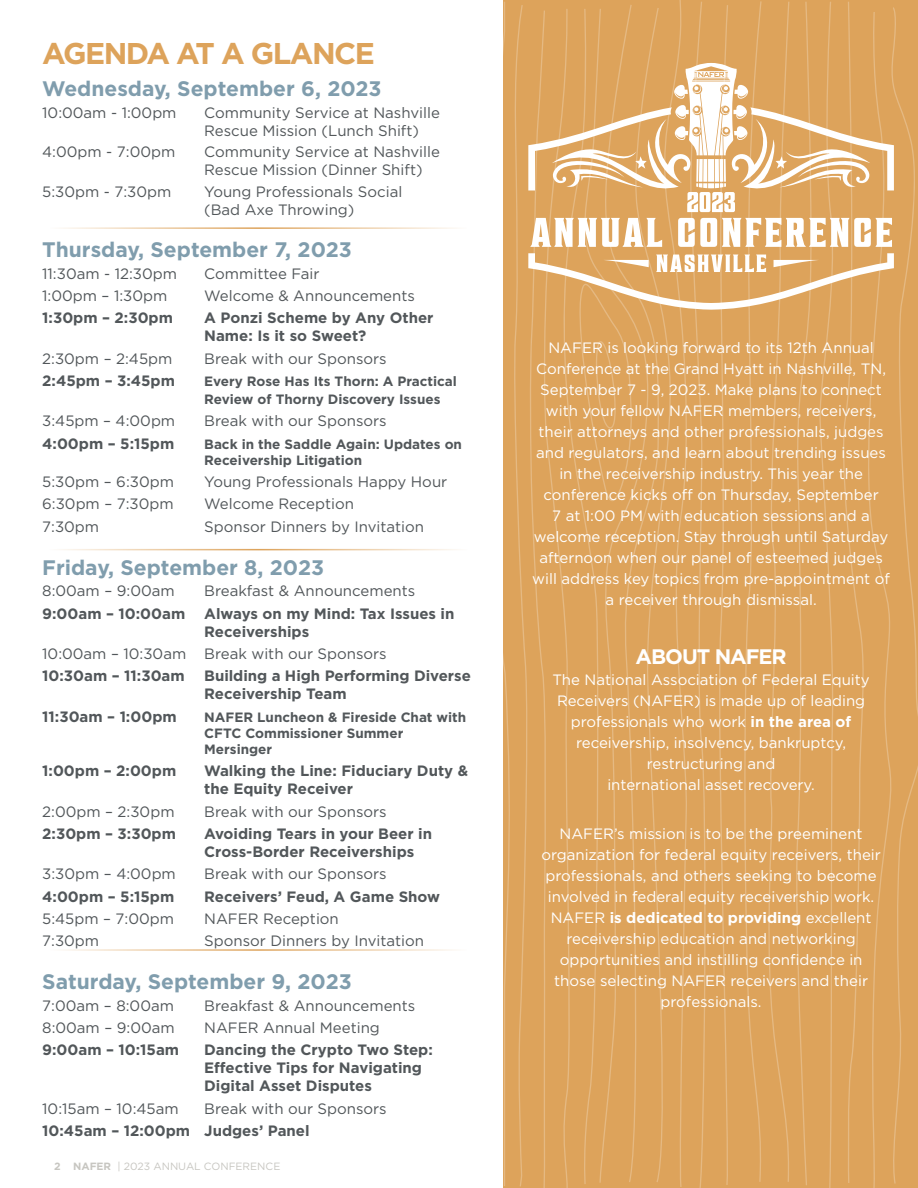
<style>
.page{position:relative;width:918px;height:1188px;background:#fff}
.page>*{position:absolute;margin:0;border:0;box-sizing:border-box;transform-origin:0 0}
.t1{font:700 30px "Gotham";letter-spacing:-.05em;color:#dda35b}
.t2{font:700 21px "Gotham";color:#809dad}
.t3{font:700 21px "Gotham";letter-spacing:-.05em;color:#fff}
.t4{font:15px/21px "Gotham";color:#fff;text-align:center}
.t5{font:15px/18px "Gotham";color:#52575a}
.t6{font:700 15px/18px "Gotham";color:#52575a}
.t7{font:700 13.5px/16.2px "Gotham";color:#52575a}
.t8{font:10.5px "Gotham";color:#c7c6c1}
.s1{font-weight:700}
</style>
<div class="page">
<hr style="left:49px;top:949px;width:419px;height:2px;background:#dda35b">
<hr style="left:49px;top:549px;width:419px;height:1px;background:#dda35b">
<hr style="left:49px;top:227px;width:419px;height:2px;background:#dda35b">
<svg style="left:503px;top:0;width:415px;height:1188px;background:#dea864"></svg>
<h1 class="t1" style="left:42px;top:34px;width:334px">AGENDA AT A GLANCE</h1>
<h2 class="t2" style="left:42px;top:75px;width:341px">Wednesday, September 6, 2023</h2>
<p class="t5" style="left:42px;top:103px;width:136px">10:00am - 1:00pm</p>
<p class="t5" style="left:204px;top:103px;width:237px">Community Service at Nashville<br>Rescue Mission (Lunch Shift)</p>
<p class="t5" style="left:42px;top:143px;width:135px">4:00pm - 7:00pm</p>
<p class="t5" style="left:204px;top:143px;width:237px">Community Service at Nashville<br>Rescue Mission (Dinner Shift)</p>
<p class="t5" style="left:42px;top:182px;width:131px">5:30pm - 7:30pm</p>
<p class="t5" style="left:204px;top:182px;width:200px">Young Professionals Social (Bad Axe Throwing)</p>
<h2 class="t2" style="left:42px;top:236px;width:311px">Thursday, September 7, 2023</h2>
<p class="t5" style="left:42px;top:264px;width:136px">11:30am - 12:30pm</p>
<p class="t5" style="left:204px;top:264px;width:117px">Committee Fair</p>
<p class="t5" style="left:42px;top:286px;width:127px">1:00pm – 1:30pm</p>
<p class="t5" style="left:204px;top:286px;width:212px">Welcome &amp; Announcements</p>
<p class="t6" style="left:42px;top:309px;width:132px">1:30pm – 2:30pm</p>
<p class="t6" style="left:204px;top:309px;width:231px">A Ponzi Scheme by Any Other<br>Name: Is it so Sweet?</p>
<p class="t5" style="left:42px;top:349px;width:132px">2:30pm – 2:45pm</p>
<p class="t5" style="left:204px;top:349px;width:184px">Break with our Sponsors</p>
<p class="t6" style="left:42px;top:372px;width:134px">2:45pm – 3:45pm</p>
<p class="t7" style="left:204px;top:372px;width:254px;line-height:18px">Every Rose Has Its Thorn: A Practical<br>Review of Thorny Discovery Issues</p>
<p class="t5" style="left:42px;top:412px;width:134px">3:45pm – 4:00pm</p>
<p class="t5" style="left:204px;top:412px;width:184px">Break with our Sponsors</p>
<p class="t6" style="left:42px;top:434px;width:134px">4:00pm – 5:15pm</p>
<p class="t7" style="left:204px;top:436px;width:259px">Back in the Saddle Again: Updates on<br>Receivership Litigation</p>
<p class="t5" style="left:42px;top:473px;width:133px">5:30pm – 6:30pm</p>
<p class="t5" style="left:204px;top:473px;width:245px">Young Professionals Happy Hour</p>
<p class="t5" style="left:42px;top:495px;width:133px">6:30pm – 7:30pm</p>
<p class="t5" style="left:204px;top:495px;width:151px">Welcome Reception</p>
<p class="t5" style="left:42px;top:517px;width:58px">7:30pm</p>
<p class="t5" style="left:204px;top:517px;width:221px">Sponsor Dinners by Invitation</p>
<h2 class="t2" style="left:42px;top:553px;width:283px">Friday, September 8, 2023</h2>
<p class="t5" style="left:42px;top:582px;width:134px">8:00am – 9:00am</p>
<p class="t5" style="left:204px;top:582px;width:213px">Breakfast &amp; Announcements</p>
<p class="t6" style="left:42px;top:604px;width:145px">9:00am – 10:00am</p>
<p class="t6" style="left:204px;top:604px;width:252px">Always on my Mind: Tax Issues in<br>Receiverships</p>
<p class="t5" style="left:42px;top:644px;width:346px">10:00am – 10:30am Break with our Sponsors</p>
<p class="t6" style="left:42px;top:667px;width:144px">10:30am – 11:30am</p>
<p class="t6" style="left:204px;top:667px;width:268px">Building a High Performing Diverse<br>Receivership Team</p>
<p class="t6" style="left:42px;top:707px;width:136px">11:30am – 1:00pm</p>
<p class="t7" style="left:204px;top:709px;width:264px">NAFER Luncheon &amp; Fireside Chat with<br>CFTC Commissioner Summer<br>Mersinger</p>
<p class="t6" style="left:42px;top:762px;width:136px">1:00pm – 2:00pm</p>
<p class="t6" style="left:204px;top:762px;width:265px">Walking the Line: Fiduciary Duty &amp; the Equity Receiver</p>
<p class="t5" style="left:42px;top:802px;width:134px">2:00pm – 2:30pm</p>
<p class="t5" style="left:204px;top:802px;width:184px">Break with our Sponsors</p>
<p class="t6" style="left:42px;top:825px;width:135px">2:30pm – 3:30pm</p>
<p class="t6" style="left:204px;top:825px;width:229px">Avoiding Tears in your Beer in<br>Cross-Border Receiverships</p>
<p class="t5" style="left:42px;top:865px;width:135px">3:30pm – 4:00pm</p>
<p class="t5" style="left:204px;top:865px;width:184px">Break with our Sponsors</p>
<p class="t6" style="left:42px;top:887px;width:134px">4:00pm – 5:15pm</p>
<p class="t6" style="left:204px;top:887px;width:237px">Receivers’ Feud, A Game Show</p>
<p class="t5" style="left:42px;top:909px;width:133px">5:45pm – 7:00pm</p>
<p class="t5" style="left:204px;top:909px;width:136px">NAFER Reception</p>
<p class="t5" style="left:42px;top:932px;width:58px">7:30pm</p>
<p class="t5" style="left:204px;top:932px;width:221px">Sponsor Dinners by Invitation</p>
<h2 class="t2" style="left:42px;top:968px;width:311px">Saturday, September 9, 2023</h2>
<p class="t5" style="left:42px;top:996px;width:133px">7:00am – 8:00am</p>
<p class="t5" style="left:204px;top:996px;width:213px">Breakfast &amp; Announcements</p>
<p class="t5" style="left:42px;top:1018px;width:134px">8:00am – 9:00am</p>
<p class="t5" style="left:204px;top:1018px;width:177px">NAFER Annual Meeting</p>
<p class="t6" style="left:42px;top:1041px;width:138px">9:00am – 10:15am</p>
<p class="t6" style="left:204px;top:1041px;width:230px">Dancing the Crypto Two Step:<br>Effective Tips for Navigating<br>Digital Asset Disputes</p>
<p class="t5" style="left:42px;top:1099px;width:138px">10:15am – 10:45am</p>
<p class="t5" style="left:204px;top:1099px;width:184px">Break with our Sponsors</p>
<p class="t6" style="left:42px;top:1122px;width:269px">10:45am – 12:00pm Judges’ Panel</p>
<p class="t8" style="left:54px;top:1160px;width:228px"><span class="s1">2 NAFER</span> | 2023 ANNUAL CONFERENCE</p>
<p class="t4" style="left:532px;top:337px;width:359px">NAFER is looking forward to its 12th Annual Conference at the Grand Hyatt in Nashville, TN, September 7 - 9, 2023. Make plans to connect with your fellow NAFER members, receivers, their attorneys and other professionals, judges and regulators, and learn about trending issues in the receivership industry. This year the conference kicks off on Thursday, September<br>7 at 1:00 PM with education sessions and a welcome reception. Stay through until Saturday afternoon when our panel of esteemed judges will address key topics from pre-appointment of a receiver through dismissal.</p>
<h2 class="t3" style="left:636px;top:643px;width:153px">ABOUT NAFER</h2>
<p class="t4" style="left:552px;top:669px;width:319px">The National Association of Federal Equity Receivers (NAFER) is made up of leading professionals who work <span class="s1">in the area of </span>receivership, insolvency, bankruptcy, restructuring and<br>international asset recovery.</p>
<p class="t4" style="left:541px;top:823px;width:341px">NAFER’s mission is to be the preeminent organization for federal equity receivers, their professionals, and others seeking to become involved in federal equity receivership work.<br>NAFER <span class="s1">is dedicated to providing</span> excellent receivership education and networking opportunities and instilling confidence in those selecting NAFER receivers and their professionals.</p>
</div>
